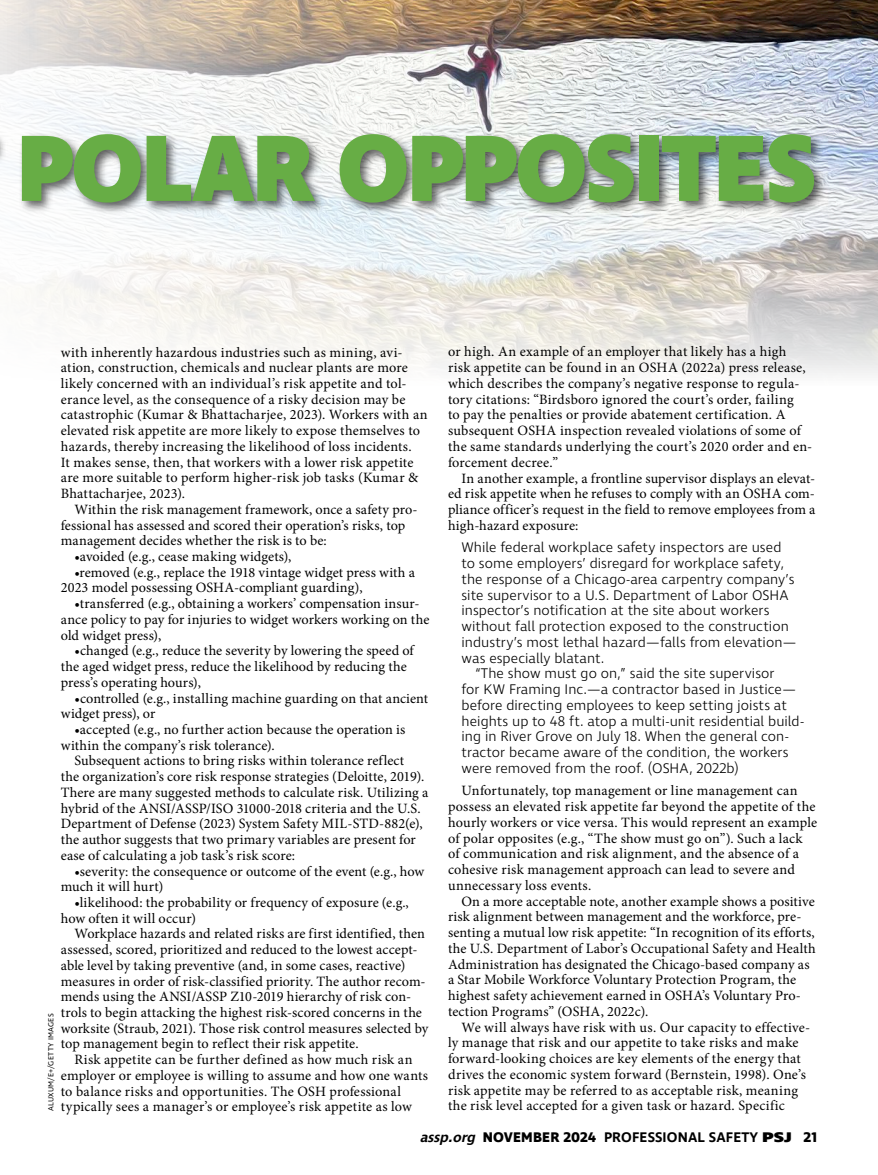
<style>
.page{position:relative;width:878px;height:1175px;background:#fff}
.page>*{position:absolute;margin:0;border:0;box-sizing:border-box;transform-origin:0 0}
.t1{font:800 96px "Ingra";letter-spacing:-.015em;color:#67ad45}
.t2{font:14.25px/15.8px "Minion Pro";letter-spacing:.01em;color:#000}
.t3{font:300 14.25px "Ingra";letter-spacing:.005em;color:#000}
.t4{font:600 14.25px "Ingra";letter-spacing:.01em;color:#000}
.t5{font:7.5px "Ingra";letter-spacing:.035em;color:#000}
.s1{font-style:italic}
.s2{font-weight:700}
.s3{font-weight:800}
</style>
<div class="page">
<img style="left:0;top:0;width:878px;height:375px">
<div style="left:0;top:131px;width:827px;height:84px;background:#000;opacity:.6"></div>
<h1 class="t1" style="left:17px;top:107px;width:800px">POLAR OPPOSITES</h1>
<p class="t2" style="left:61px;top:344px;width:368px">with inherently hazardous industries such as mining, avi&shy;ation, construction, chemicals and nuclear plants are more likely concerned with an individual’s risk appetite and tol&shy;erance level, as the consequence of a risky decision may be catastrophic (Kumar &amp; Bhattacharjee, 2023). Workers with an elevated risk appetite are more likely to expose themselves to hazards, thereby increasing the likelihood of loss incidents.<br>It makes sense, then, that workers with a lower risk appetite are more suitable to perform higher-risk job tasks (Kumar &amp; Bhattacharjee, 2023).</p>
<p class="t2" style="left:61px;top:501px;width:358px;text-indent:13px">Within the risk management framework, once a safety pro&shy;fessional has assessed and scored their operation’s risks, top management decides whether the risk is to be:</p>
<p class="t2" style="left:74px;top:548px;width:219px">•avoided (e.g., cease making widgets),</p>
<p class="t2" style="left:61px;top:564px;width:356px;text-indent:13px">•removed (e.g., replace the 1918 vintage widget press with a<br>2023 model possessing OSHA-compliant guarding),</p>
<p class="t2" style="left:61px;top:596px;width:370px;text-indent:13px">•transferred (e.g., obtaining a workers’ compensation insur&shy;ance policy to pay for injuries to widget workers working on the old widget press),</p>
<p class="t2" style="left:61px;top:643px;width:354px;text-indent:13px">•changed (e.g., reduce the severity by lowering the speed of the aged widget press, reduce the likelihood by reducing the press’s operating hours),</p>
<p class="t2" style="left:61px;top:690px;width:369px;text-indent:13px">•controlled (e.g., installing machine guarding on that ancient widget press), or</p>
<p class="t2" style="left:61px;top:721px;width:346px;text-indent:13px">•accepted (e.g., no further action because the operation is within the company’s risk tolerance).</p>
<p class="t2" style="left:61px;top:753px;width:369px;text-indent:13px">Subsequent actions to bring risks within tolerance reflect<br>the organization’s core risk response strategies (Deloitte, 2019).<br>There are many suggested methods to calculate risk. Utilizing a hybrid of the ANSI/ASSP/ISO 31000-2018 criteria and the U.S.<br>Department of Defense (2023) System Safety MIL-STD-882(e), the author suggests that two primary variables are present for ease of calculating a job task’s risk score:</p>
<p class="t2" style="left:61px;top:863px;width:365px;text-indent:13px">•severity: the consequence or outcome of the event (e.g., how much it will hurt)</p>
<p class="t2" style="left:61px;top:894px;width:349px;text-indent:13px">•likelihood: the probability or frequency of exposure (e.g., how often it will occur)</p>
<p class="t2" style="left:61px;top:926px;width:369px;text-indent:13px">Workplace hazards and related risks are first identified, then assessed, scored, prioritized and reduced to the lowest accept&shy;able level by taking preventive (and, in some cases, reactive) measures in order of risk-classified priority. The author recom&shy;mends using the ANSI/ASSP Z10-2019 hierarchy of risk con&shy;trols to begin attacking the highest risk-scored concerns in the worksite (Straub, 2021). Those risk control measures selected by top management begin to reflect their risk appetite.</p>
<p class="t2" style="left:61px;top:1051px;width:369px;text-indent:13px">Risk appetite can be further defined as how much risk an employer or employee is willing to assume and how one wants to balance risks and opportunities. The OSH professional typically sees a manager’s or employee’s risk appetite as low</p>
<p class="t5" style="left:46px;top:1111px;width:99px;rotate:-90deg">ALUXUM/E+/GETTY IMAGES</p>
<p class="t2" style="left:448px;top:344px;width:366px">or high. An example of an employer that likely has a high risk appetite can be found in an OSHA (2022a) press release, which describes the company’s negative response to regula&shy;tory citations: “Birdsboro ignored the court’s order, failing<br>to pay the penalties or provide abatement certification. A subsequent OSHA inspection revealed violations of some of the same standards underlying the court’s 2020 order and en&shy;forcement decree.”</p>
<p class="t2" style="left:448px;top:470px;width:369px;text-align:justify;text-indent:13px">In another example, a frontline supervisor displays an elevat&shy;ed risk appetite when he refuses to comply with an OSHA com&shy;pliance officer’s request in the field to remove employees from a high-hazard exposure:</p>
<p class="t3" style="left:461px;top:538px;width:321px">While federal workplace safety inspectors are used</p>
<p class="t3" style="left:461px;top:554px;width:324px">to some employers’ disregard for workplace safety,</p>
<p class="t3" style="left:461px;top:570px;width:334px">the response of a Chicago-area carpentry company’s</p>
<p class="t3" style="left:461px;top:586px;width:328px">site supervisor to a U.S. Department of Labor OSHA</p>
<p class="t3" style="left:461px;top:601px;width:309px">inspector’s notification at the site about workers</p>
<p class="t3" style="left:461px;top:617px;width:329px">without fall protection exposed to the construction</p>
<p class="t3" style="left:461px;top:633px;width:337px">industry’s most lethal hazard—falls from elevation—</p>
<p class="t3" style="left:461px;top:649px;width:144px">was especially blatant.</p>
<p class="t3" style="left:475px;top:664px;width:301px">“The show must go on,” said the site supervisor</p>
<p class="t3" style="left:461px;top:680px;width:336px">for KW Framing Inc.—a contractor based in Justice—</p>
<p class="t3" style="left:461px;top:696px;width:327px">before directing employees to keep setting joists at</p>
<p class="t3" style="left:461px;top:712px;width:343px">heights up to 48 ft. atop a multi-unit residential build-</p>
<p class="t3" style="left:461px;top:727px;width:328px">ing in River Grove on July 18. When the general con-</p>
<p class="t3" style="left:461px;top:743px;width:328px">tractor became aware of the condition, the workers</p>
<p class="t3" style="left:461px;top:759px;width:279px">were removed from the roof. (OSHA, 2022b)</p>
<p class="t2" style="left:448px;top:783px;width:370px;text-indent:13px">Unfortunately, top management or line management can possess an elevated risk appetite far beyond the appetite of the hourly workers or vice versa. This would represent an example of polar opposites (e.g., “The show must go on”). Such a lack of communication and risk alignment, and the absence of a cohesive risk management approach can lead to severe and unnecessary loss events.</p>
<p class="t2" style="left:448px;top:893px;width:369px;text-indent:13px">On a more acceptable note, another example shows a positive risk alignment between management and the workforce, pre&shy;senting a mutual low risk appetite: “In recognition of its efforts, the U.S. Department of Labor’s Occupational Safety and Health Administration has designated the Chicago-based company as a Star Mobile Workforce Voluntary Protection Program, the highest safety achievement earned in OSHA’s Voluntary Pro&shy;tection Programs” (OSHA, 2022c).</p>
<p class="t2" style="left:448px;top:1019px;width:364px;text-indent:14px">We will always have risk with us. Our capacity to effective&shy;ly manage that risk and our appetite to take risks and make forward-looking choices are key elements of the energy that drives the economic system forward (Bernstein, 1998). One’s risk appetite may be referred to as acceptable risk, meaning the risk level accepted for a given task or hazard. Specific</p>
<p class="t4" style="left:419px;top:1128px;width:399px"><span class="s1">assp.org</span> <span class="s2">NOVEMBER 2024</span> PROFESSIONAL SAFETY <span class="s3">PSJ</span> <span class="s2">21</span></p>
</div>
